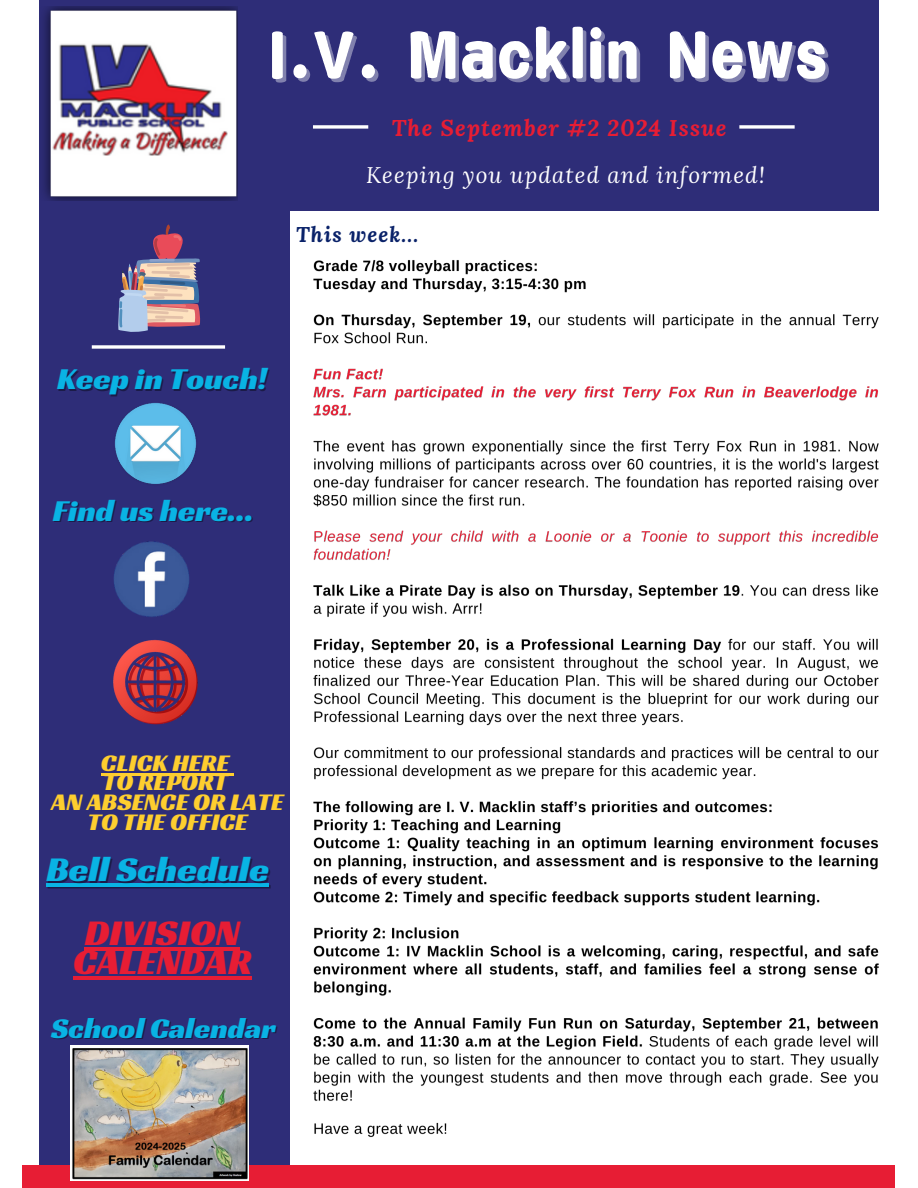
<style>
.page{position:relative;width:918px;height:1188px;background:#fff}
.page>*{position:absolute;margin:0;border:0;box-sizing:border-box;transform-origin:0 0}
.t1{font:79.95px "Canva Longrun Latin";letter-spacing:.02em;color:#fff}
.t2{font:37.5px/29.2px "Racing Sans One";color:#e71d34;text-align:center}
.t3{font:36px "Racing Sans One";color:#09b3e4}
.t4{font:31.5px "Racing Sans One";color:#09b3e4}
.t5{font:29.7px "Racing Sans One";color:#09b3e4}
.t6{font:24.75px/19.8px "Racing Sans One";color:#fece2f;text-align:center}
.t7{font:italic 700 22.65px "Lora";letter-spacing:.05em;color:#e71d34}
.t8{font:italic 22.5px "Lora";letter-spacing:.05em;color:#fff}
.t9{font:italic 700 21.15px "Lora";letter-spacing:.05em;color:#0a2269}
</style>
<div class="page">
<img style="left:22px;top:0;width:873px;height:1188px">
<hr style="left:46px;top:883px;width:223px;height:4px;background:#09b3e4">
<h4 class="t1" style="left:269px;top:13px;width:560px">I.V. Macklin News</h4>
<p class="t7" style="left:392px;top:113px;width:336px">The September #2 2024 Issue</p>
<h3 class="t8" style="left:366px;top:160px;width:400px">Keeping you updated and informed!</h3>
<p class="t9" style="left:296px;top:220px;width:124px">This week...</p>
<h2 class="t4" style="left:57px;top:359px;width:211px">Keep in Touch!</h2>
<p class="t4" style="left:53px;top:490px;width:203px">Find us here...</p>
<p class="t6" style="left:52px;top:752px;width:233px">CLICK HERE<br>TO REPORT<br>AN ABSENCE OR LATE</p>
<h4 class="t6" style="left:87px;top:812px;width:162px">TO THE OFFICE</h4>
<h3 class="t3" style="left:46px;top:846px;width:224px">Bell Schedule</h3>
<h4 class="t2" style="left:73px;top:917px;width:180px">DIVISION<br>CALENDAR</h4>
<h5 class="t5" style="left:51px;top:1009px;width:226px">School Calendar</h5>
</div>
